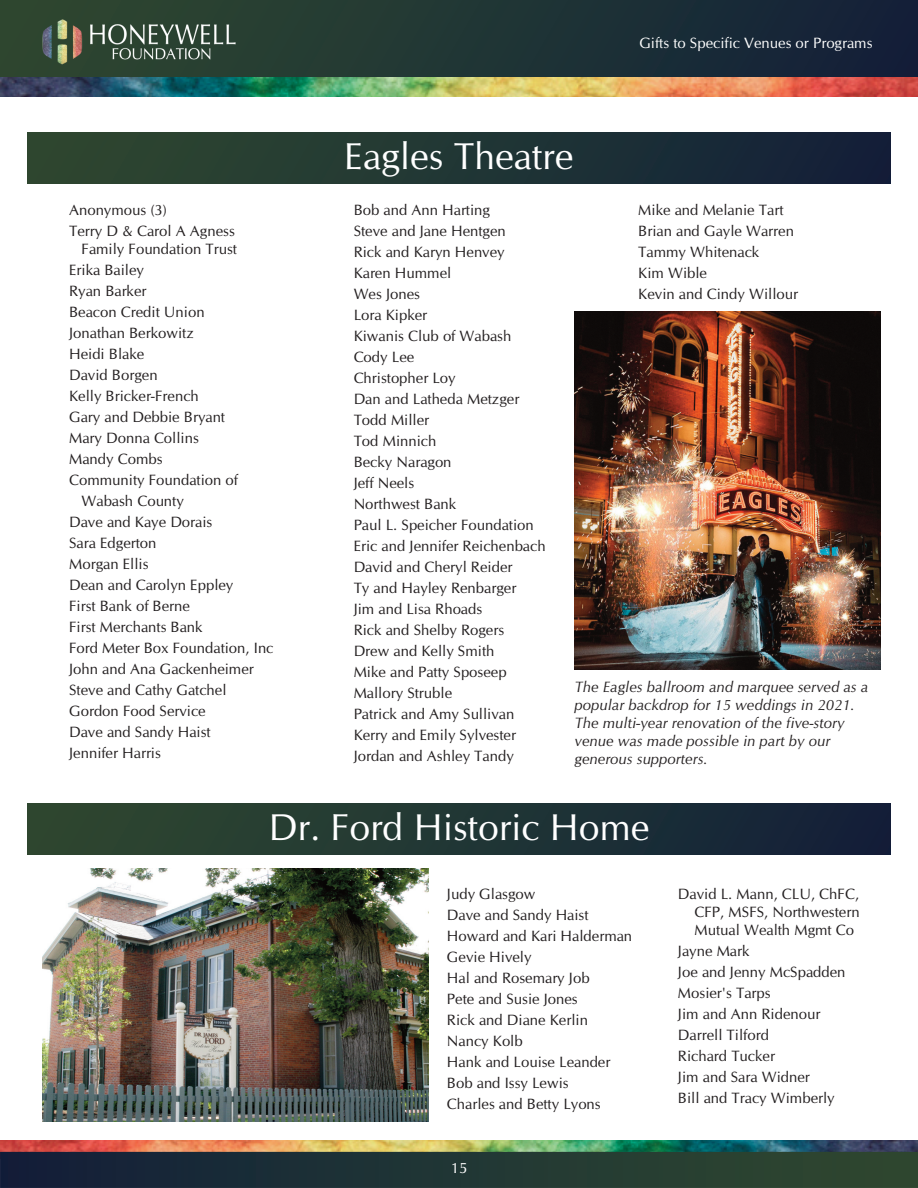
<style>
.page{position:relative;width:918px;height:1188px;background:#fff}
.page>*{position:absolute;margin:0;border:0;box-sizing:border-box;transform-origin:0 0}
.t1{font:37.5px "CG Omega";color:#fff}
.t2{font:15px/21px "CG Omega";color:#231f20}
.t3{font:italic 15px/18px "CG Omega";color:#231f20}
.t4{font:15px "CG Omega";color:#fff}
</style>
<div class="page">
<div style="left:0;top:0;width:918px;height:80px;background:linear-gradient(to right,#2f492f,#132139)"></div>
<img style="left:40px;top:19px;width:200px;height:47px">
<img style="left:0;top:78px;width:918px;height:18px">
<img style="left:0;top:1140px;width:918px;height:12px">
<div style="left:0;top:1152px;width:918px;height:36px;background:linear-gradient(to right,#121f39,#2f4a2f)"></div>
<div style="left:27px;top:132px;width:864px;height:51px;background:linear-gradient(to right,#2f4a2f,#122039)"></div>
<img style="left:42px;top:868px;width:387px;height:253px">
<img style="left:575px;top:312px;width:306px;height:358px">
<div style="left:27px;top:803px;width:864px;height:51px;background:linear-gradient(to right,#2f4a2f,#122039)"></div>
<p class="t2" style="left:69px;top:199px;width:167px">Anonymous (3)<br>Terry D &amp; Carol A Agness</p>
<p class="t2" style="left:82px;top:238px;width:157px">Family Foundation Trust</p>
<p class="t2" style="left:69px;top:259px;width:76px">Erika Bailey</p>
<p class="t2" style="left:69px;top:280px;width:79px">Ryan Barker</p>
<p class="t2" style="left:69px;top:301px;width:137px">Beacon Credit Union</p>
<p class="t2" style="left:69px;top:322px;width:126px">Jonathan Berkowitz</p>
<p class="t2" style="left:69px;top:343px;width:77px">Heidi Blake</p>
<p class="t2" style="left:69px;top:364px;width:90px">David Borgen</p>
<p class="t2" style="left:69px;top:385px;width:131px">Kelly Bricker-French</p>
<p class="t2" style="left:69px;top:406px;width:157px">Gary and Debbie Bryant</p>
<p class="t2" style="left:69px;top:427px;width:131px">Mary Donna Collins</p>
<p class="t2" style="left:69px;top:448px;width:95px">Mandy Combs</p>
<p class="t2" style="left:69px;top:469px;width:170px">Community Foundation of</p>
<p class="t2" style="left:82px;top:490px;width:104px">Wabash County</p>
<p class="t2" style="left:69px;top:511px;width:145px">Dave and Kaye Dorais</p>
<p class="t2" style="left:69px;top:532px;width:89px">Sara Edgerton</p>
<p class="t2" style="left:69px;top:553px;width:81px">Morgan Ellis</p>
<p class="t2" style="left:69px;top:574px;width:166px">Dean and Carolyn Eppley</p>
<p class="t2" style="left:69px;top:595px;width:122px">First Bank of Berne</p>
<p class="t2" style="left:69px;top:616px;width:135px">First Merchants Bank</p>
<p class="t2" style="left:69px;top:637px;width:206px">Ford Meter Box Foundation, Inc</p>
<p class="t2" style="left:69px;top:658px;width:186px">John and Ana Gackenheimer</p>
<p class="t2" style="left:69px;top:679px;width:159px">Steve and Cathy Gatchel</p>
<p class="t2" style="left:69px;top:700px;width:138px">Gordon Food Service</p>
<p class="t2" style="left:69px;top:721px;width:143px">Dave and Sandy Haist</p>
<p class="t2" style="left:69px;top:742px;width:93px">Jennifer Harris</p>
<h1 class="t1" style="left:345px;top:134px;width:230px">Eagles Theatre</h1>
<p class="t4" style="left:639px;top:34px;width:235px">Gifts to Specific Venues or Programs</p>
<p class="t2" style="left:354px;top:199px;width:193px">Bob and Ann Harting<br>Steve and Jane Hentgen<br>Rick and Karyn Henvey<br>Karen Hummel<br>Wes Jones<br>Lora Kipker<br>Kiwanis Club of Wabash<br>Cody Lee<br>Christopher Loy<br>Dan and Latheda Metzger<br>Todd Miller<br>Tod Minnich<br>Becky Naragon<br>Jeff Neels<br>Northwest Bank<br>Paul L. Speicher Foundation<br>Eric and Jennifer Reichenbach<br>David and Cheryl Reider<br>Ty and Hayley Renbarger<br>Jim and Lisa Rhoads<br>Rick and Shelby Rogers<br>Drew and Kelly Smith<br>Mike and Patty Sposeep<br>Mallory Struble<br>Patrick and Amy Sullivan<br>Kerry and Emily Sylvester<br>Jordan and Ashley Tandy</p>
<p class="t2" style="left:638px;top:199px;width:161px">Mike and Melanie Tart<br>Brian and Gayle Warren<br>Tammy Whitenack<br>Kim Wible<br>Kevin and Cindy Willour</p>
<p class="t3" style="left:575px;top:678px;width:295px">The Eagles ballroom and marquee served as a popular backdrop for 15 weddings in 2021.<br>The multi-year renovation of the five-story venue was made possible in part by our generous supporters.</p>
<h1 class="t1" style="left:269px;top:805px;width:382px">Dr. Ford Historic Home</h1>
<p class="t2" style="left:447px;top:884px;width:187px">Judy Glasgow<br>Dave and Sandy Haist<br>Howard and Kari Halderman<br>Gevie Hively<br>Hal and Rosemary Job<br>Pete and Susie Jones<br>Rick and Diane Kerlin<br>Nancy Kolb<br>Hank and Louise Leander<br>Bob and Issy Lewis<br>Charles and Betty Lyons</p>
<p class="t2" style="left:695px;top:885px;width:167px;line-height:18px;text-align:justify;text-indent:-17px">David L. Mann, CLU, ChFC, CFP, MSFS, Northwestern Mutual Wealth Mgmt Co</p>
<p class="t2" style="left:678px;top:941px;width:169px">Jayne Mark<br>Joe and Jenny McSpadden<br>Mosier's Tarps<br>Jim and Ann Ridenour<br>Darrell Tilford<br>Richard Tucker<br>Jim and Sara Widner<br>Bill and Tracy Wimberly</p>
<p class="t4" style="left:451px;top:1159px;width:18px">15</p>
</div>
